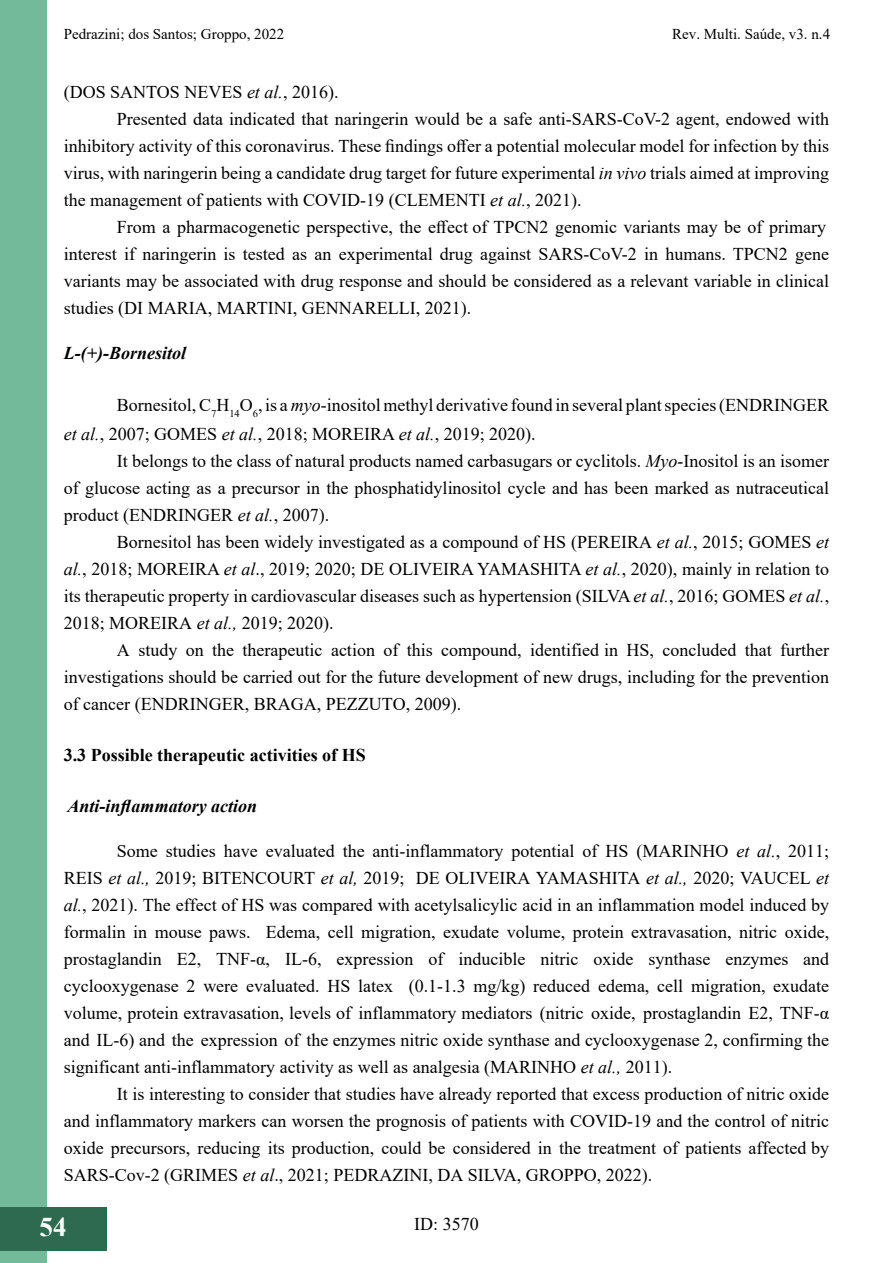
<style>
.page{position:relative;width:893px;height:1263px;background:#fff}
.page>*{position:absolute;margin:0;border:0;box-sizing:border-box;transform-origin:0 0}
.t1{font:700 27px "Times New Roman";color:#fff}
.t2{font:18px/27px "Times New Roman";color:#000;text-align:justify}
.t3{font:italic 700 18px "Times New Roman";color:#000}
.t4{font:700 18px "Times New Roman";color:#000}
.t5{font:15px "Times New Roman";color:#000}
.s1{font-style:italic}
</style>
<div class="page">
<div style="left:0;top:1px;width:47px;height:1262px;background:#73ba9b"></div>
<div style="left:0;top:1207px;width:106px;height:43px;background:#2d6a4f"></div>
<p class="t5" style="left:64px;top:24px;width:222px">Pedrazini; dos Santos; Groppo, 2022</p>
<p class="t5" style="left:672px;top:24px;width:159px">Rev. Multi. Saúde, v3. n.4</p>
<p class="t2" style="left:64px;top:77px;width:276px">(DOS SANTOS NEVES <span class="s1">et al.</span>, 2016).</p>
<p class="t2" style="left:117px;top:104px;width:714px">Presented data indicated that naringerin would be a safe anti-SARS-CoV-2 agent, endowed with</p>
<p class="t2" style="left:64px;top:131px;width:767px">inhibitory activity of this coronavirus. These findings offer a potential molecular model for infection by this</p>
<p class="t2" style="left:64px;top:158px;width:767px">virus, with naringerin being a candidate drug target for future experimental <span class="s1">in vivo</span> trials aimed at improving</p>
<p class="t2" style="left:64px;top:185px;width:519px">the management of patients with COVID-19 (CLEMENTI <span class="s1">et al.</span>, 2021).</p>
<p class="t2" style="left:117px;top:212px;width:711px">From a pharmacogenetic perspective, the effect of TPCN2 genomic variants may be of primary</p>
<p class="t2" style="left:64px;top:239px;width:767px">interest if naringerin is tested as an experimental drug against SARS-CoV-2 in humans. TPCN2 gene</p>
<p class="t2" style="left:64px;top:266px;width:767px">variants may be associated with drug response and should be considered as a relevant variable in clinical</p>
<p class="t2" style="left:64px;top:293px;width:409px">studies (DI MARIA, MARTINI, GENNARELLI, 2021).</p>
<p class="t3" style="left:64px;top:340px;width:124px">L-(+)-Bornesitol</p>
<p class="t2" style="left:64px;top:390px;width:767px;line-height:28.8px;text-indent:53px">Bornesitol, C<sub>7</sub>H<sub>14</sub>O<sub>6</sub>, is a <span class="s1">myo</span>-inositol methyl derivative found in several plant species (ENDRINGER <span class="s1">et al.</span>, 2007; GOMES <span class="s1">et al.</span>, 2018; MOREIRA <span class="s1">et al.</span>, 2019; 2020).</p>
<p class="t2" style="left:64px;top:446px;width:767px;text-indent:53px">It belongs to the class of natural products named carbasugars or cyclitols. <span class="s1">Myo-</span>Inositol is an isomer of glucose acting as a precursor in the phosphatidylinositol cycle and has been marked as nutraceutical product (ENDRINGER <span class="s1">et al.</span>, 2007).</p>
<p class="t2" style="left:64px;top:527px;width:767px;text-indent:53px">Bornesitol has been widely investigated as a compound of HS (PEREIRA <span class="s1">et al.</span>, 2015; GOMES <span class="s1">et al.</span>, 2018; MOREIRA <span class="s1">et al</span>., 2019; 2020; DE OLIVEIRA YAMASHITA <span class="s1">et al.</span>, 2020), mainly in relation to its therapeutic property in cardiovascular diseases such as hypertension (SILVA <span class="s1">et al.</span>, 2016; GOMES <span class="s1">et al.</span>, 2018; MOREIRA <span class="s1">et al.,</span> 2019; 2020).</p>
<p class="t2" style="left:64px;top:635px;width:767px;text-indent:53px">A study on the therapeutic action of this compound, identified in HS, concluded that further investigations should be carried out for the future development of new drugs, including for the prevention of cancer (ENDRINGER, BRAGA, PEZZUTO, 2009).</p>
<p class="t4" style="left:64px;top:742px;width:303px">3.3 Possible therapeutic activities of HS</p>
<p class="t3" style="left:68px;top:793px;width:191px">Anti-inflammatory action</p>
<p class="t2" style="left:64px;top:836px;width:767px;text-indent:53px">Some studies have evaluated the anti-inflammatory potential of HS (MARINHO <span class="s1">et al.</span>, 2011; REIS <span class="s1">et al.,</span> 2019; BITENCOURT <span class="s1">et al,</span> 2019; DE OLIVEIRA YAMASHITA <span class="s1">et al.,</span> 2020; VAUCEL <span class="s1">et al.</span>, 2021). The effect of HS was compared with acetylsalicylic acid in an inflammation model induced by formalin in mouse paws. Edema, cell migration, exudate volume, protein extravasation, nitric oxide, prostaglandin E2, TNF-α, IL-6, expression of inducible nitric oxide synthase enzymes and cyclooxygenase 2 were evaluated. HS latex (0.1-1.3 mg/kg) reduced edema, cell migration, exudate volume, protein extravasation, levels of inflammatory mediators (nitric oxide, prostaglandin E2, TNF-α and IL-6) and the expression of the enzymes nitric oxide synthase and cyclooxygenase 2, confirming the significant anti-inflammatory activity as well as analgesia (MARINHO <span class="s1">et al.,</span> 2011).</p>
<p class="t2" style="left:64px;top:1079px;width:767px;text-indent:53px">It is interesting to consider that studies have already reported that excess production of nitric oxide and inflammatory markers can worsen the prognosis of patients with COVID-19 and the control of nitric oxide precursors, reducing its production, could be considered in the treatment of patients affected by SARS-Cov-2 (GRIMES <span class="s1">et al</span>., 2021; PEDRAZINI, DA SILVA, GROPPO, 2022).</p>
<h1 class="t1" style="left:40px;top:1207px;width:28px">54</h1>
<p class="t2" style="left:414px;top:1210px;width:66px">ID: 3570</p>
</div>
